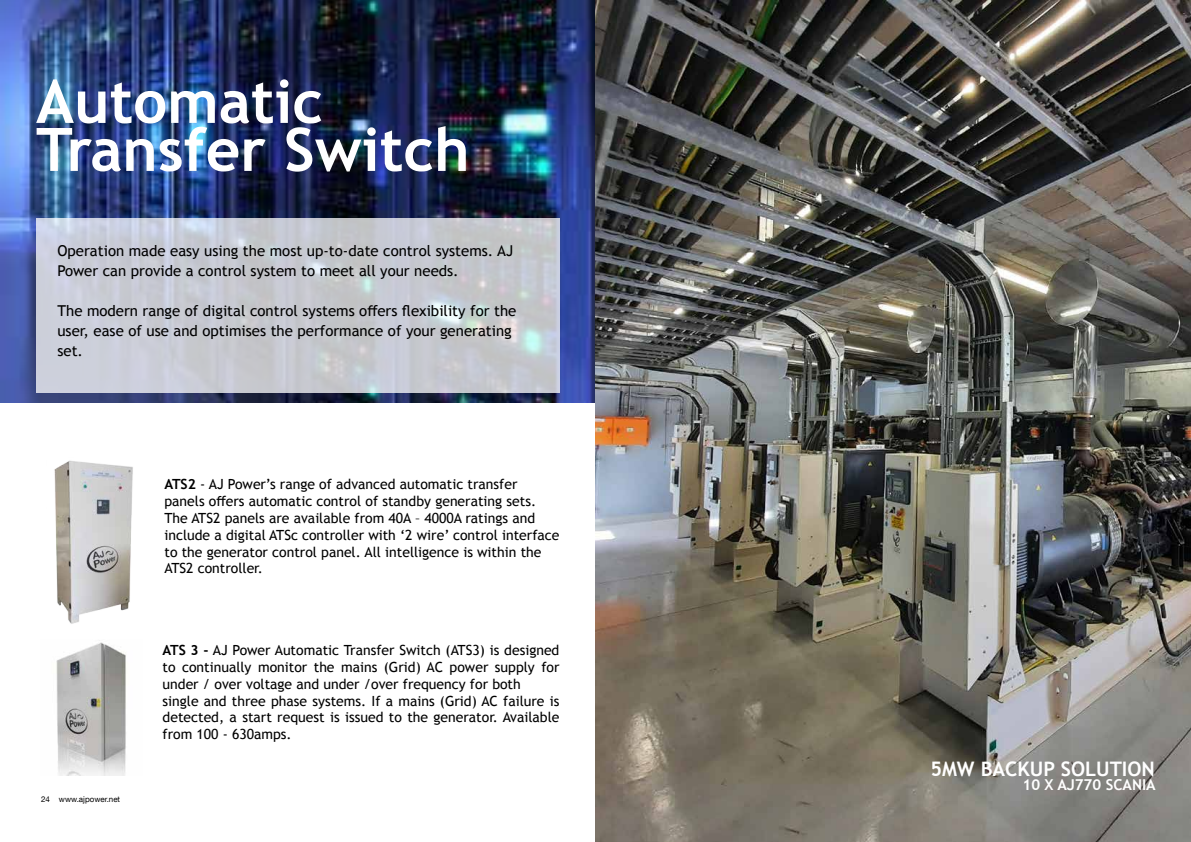
<style>
.page{position:relative;width:1191px;height:842px;background:#fff}
.page>*{position:absolute;margin:0;border:0;box-sizing:border-box;transform-origin:0 0}
.t1{font:700 60px/48px "Trebuchet MS";color:#fff}
.t2{font:700 20px "Trebuchet MS";color:#fff}
.t3{font:15px/20px "Trebuchet MS";color:#000}
.t4{font:700 15px "Trebuchet MS";color:#fff}
.t5{font:14px/16.8px "Trebuchet MS";color:#000}
.t6{font:8px "Helvetica Neue LT Com";color:#000}
.s1{font-weight:700}
</style>
<div class="page">
<img style="left:56px;top:642px;width:70px;height:133px">
<img style="left:54px;top:460px;width:79px;height:164px">
<img style="left:0;top:0;width:595px;height:403px">
<svg style="left:36px;top:219px;width:523px;height:174px;background:#c7cad2"></svg>
<img style="left:595px;top:0;width:596px;height:842px">
<h1 class="t1" style="left:36px;top:78px;width:435px">Automatic<br>Transfer Switch</h1>
<p class="t3" style="left:57px;top:241px;width:457px">Operation made easy using the most up-to-date control systems. AJ<br>Power can provide a control system to meet all your needs.</p>
<p class="t3" style="left:57px;top:301px;width:460px">The modern range of digital control systems offers flexibility for the user, ease of use and optimises the performance of your generating set.</p>
<p class="t5" style="left:164px;top:476px;width:396px"><span class="s1">ATS2</span> - AJ Power’s range of advanced automatic transfer panels offers automatic control of standby generating sets.<br>The ATS2 panels are available from 40A – 4000A ratings and include a digital ATSc controller with ‘2 wire’ control interface to the generator control panel. All intelligence is within the ATS2 controller.</p>
<p class="t6" style="left:41px;top:794px;width:80px">24 www.ajpower.net</p>
<p class="t5" style="left:163px;top:642px;width:398px"><span class="s1">ATS 3 -</span> AJ Power Automatic Transfer Switch (ATS3) is designed to continually monitor the mains (Grid) AC power supply for under / over voltage and under /over frequency for both single and three phase systems. If a mains (Grid) AC failure is detected, a start request is issued to the generator. Available from 100 - 630amps.</p>
<h2 class="t2" style="left:930px;top:756px;width:226px">5MW BACKUP SOLUTION</h2>
<p class="t4" style="left:1022px;top:775px;width:135px">10 X AJ770 SCANIA</p>
</div>
